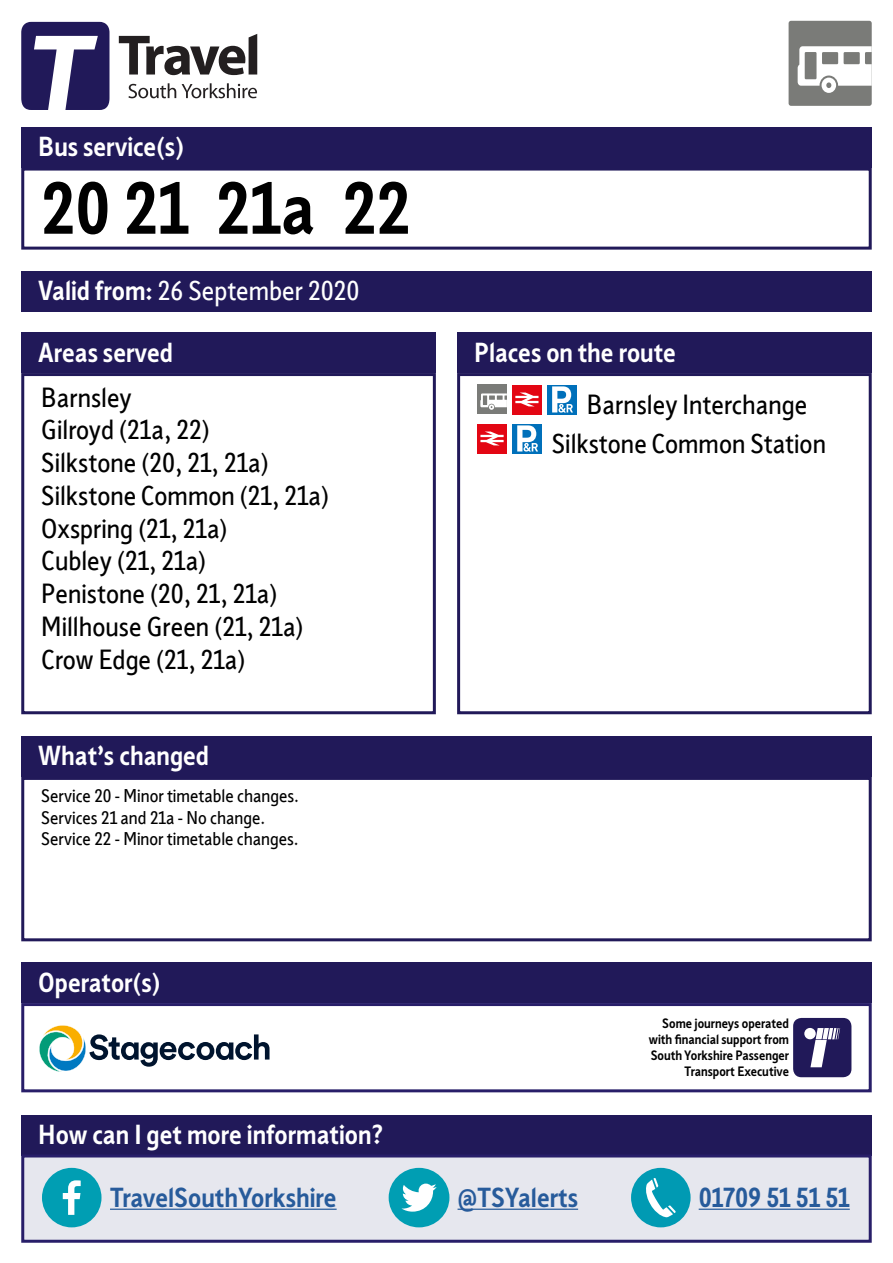
<style>
.page{position:relative;width:893px;height:1263px;background:#fff}
.page>*{position:absolute;margin:0;border:0;box-sizing:border-box;transform-origin:0 0}
.t1{font:700 72px "Sheffield Sans 2";color:#000}
.t2{font:27px/32.7px "Sheffield Sans Karto";color:#000}
.t3{font:700 27px "Sheffield Sans 2";color:#fff}
.t4{font:700 27px "Sheffield Sans 2";color:#275b9b}
.t5{font:27px "Sheffield Sans Karto";color:#fff}
.t6{font:18px/21.6px "Sheffield Sans Karto";color:#000}
.t7{font:700 13.35px/16px "Sheffield Sans 2";color:#000;text-align:right}
.s1{font-family:"Sheffield Sans 2";font-weight:700}
</style>
<div class="page">
<div style="left:21px;top:271px;width:851px;height:40px;background:#211959"></div>
<div style="left:21px;top:127px;width:851px;height:41px;background:#211959"></div>
<div style="left:21px;top:168px;width:851px;height:82px;border:3px solid #211959"></div>
<div style="left:21px;top:736px;width:851px;height:41px;background:#211959"></div>
<div style="left:21px;top:777px;width:851px;height:164px;border:3px solid #211959"></div>
<div style="left:21px;top:333px;width:415px;height:40px;background:#211959"></div>
<div style="left:21px;top:373px;width:415px;height:341px;border:3px solid #211959"></div>
<div style="left:457px;top:333px;width:415px;height:40px;background:#211959"></div>
<div style="left:477px;top:385px;width:30px;height:29px;background:#7a7b78"></div>
<svg style="left:480px;top:393px;width:27px;height:17px"></svg>
<div style="left:512px;top:385px;width:30px;height:29px;background:#e30613"></div>
<svg style="left:515px;top:392px;width:23px;height:14px"></svg>
<div style="left:547px;top:385px;width:30px;height:29px;background:#0070ba"></div>
<svg style="left:552px;top:386px;width:21px;height:27px"></svg>
<div style="left:477px;top:424px;width:30px;height:29px;background:#e30613"></div>
<svg style="left:480px;top:431px;width:24px;height:14px"></svg>
<div style="left:512px;top:424px;width:30px;height:29px;background:#0070ba"></div>
<svg style="left:517px;top:425px;width:21px;height:27px"></svg>
<div style="left:457px;top:373px;width:415px;height:341px;border:3px solid #211959"></div>
<div style="left:21px;top:962px;width:851px;height:41px;background:#211959"></div>
<div style="left:21px;top:1003px;width:851px;height:89px;border:3px solid #281e69"></div>
<div style="left:793px;top:1018px;width:58px;height:59px;background:#211959;border-radius:8px"></div>
<div style="left:804px;top:1028px;width:12px;height:11px;background:#fff;border-radius:50%"></div>
<svg style="left:810px;top:1028px;width:30px;height:39px"></svg>
<div style="left:789px;top:21px;width:83px;height:85px;background:#7a7b78;border-radius:3px"></div>
<svg style="left:798px;top:46px;width:74px;height:47px"></svg>
<svg style="left:128px;top:83px;width:48px;height:15px"></svg>
<svg style="left:182px;top:83px;width:75px;height:15px"></svg>
<svg style="left:119px;top:34px;width:138px;height:41px"></svg>
<svg style="left:21px;top:22px;width:88px;height:88px"></svg>
<div style="left:21px;top:1115px;width:851px;height:40px;background:#211959"></div>
<div style="left:21px;top:1154px;width:851px;height:89px;background:#e6e7ee;border:3px solid #281e69"></div>
<hr style="left:110px;top:1208px;width:227px;height:2px;background:#275b9b">
<hr style="left:458px;top:1208px;width:120px;height:2px;background:#275b9b">
<hr style="left:699px;top:1208px;width:151px;height:2px;background:#275b9b">
<div style="left:42px;top:1168px;width:60px;height:59px;background:#009eb3;border-radius:50%"></div>
<svg style="left:63px;top:1180px;width:18px;height:35px"></svg>
<div style="left:389px;top:1168px;width:60px;height:59px;background:#009eb3;border-radius:50%"></div>
<svg style="left:401px;top:1183px;width:36px;height:28px"></svg>
<div style="left:631px;top:1168px;width:60px;height:59px;background:#009ab3;border-radius:50%"></div>
<svg style="left:646px;top:1178px;width:30px;height:39px"></svg>
<svg style="left:39px;top:1025px;width:231px;height:47px"></svg>
<p class="t3" style="left:38px;top:128px;width:147px">Bus service(s)</p>
<h1 class="t1" style="left:41px;top:160px;width:371px">20 21 21a 22</h1>
<p class="t5" style="left:38px;top:275px;width:323px"><span class="s1">Valid from:</span> 26 September 2020</p>
<p class="t3" style="left:38px;top:334px;width:136px">Areas served</p>
<p class="t2" style="left:41px;top:381px;width:289px">Barnsley<br>Gilroyd (21a, 22)<br>Silkstone (20, 21, 21a)<br>Silkstone Common (21, 21a)<br>Oxspring (21, 21a)<br>Cubley (21, 21a)<br>Penistone (20, 21, 21a)<br>Millhouse Green (21, 21a)<br>Crow Edge (21, 21a)</p>
<p class="t3" style="left:38px;top:738px;width:172px">What’s changed</p>
<p class="t6" style="left:41px;top:785px;width:259px">Service 20 - Minor timetable changes.<br>Services 21 and 21a - No change.<br>Service 22 - Minor timetable changes.</p>
<p class="t3" style="left:38px;top:964px;width:124px">Operator(s)</p>
<p class="t3" style="left:474px;top:334px;width:203px">Places on the route</p>
<p class="t2" style="left:552px;top:386px;width:276px;line-height:39px;text-indent:35px">Barnsley Interchange<br>Silkstone Common Station</p>
<p class="t7" style="left:649px;top:1015px;width:142px">Some journeys operated with financial support from<br>South Yorkshire Passenger<br>Transport Executive</p>
<p class="t3" style="left:38px;top:1116px;width:347px">How can I get more information?</p>
<p class="t4" style="left:110px;top:1179px;width:228px">TravelSouthYorkshire</p>
<p class="t4" style="left:458px;top:1179px;width:122px">@TSYalerts</p>
<p class="t4" style="left:699px;top:1179px;width:153px">01709 51 51 51</p>
</div>
